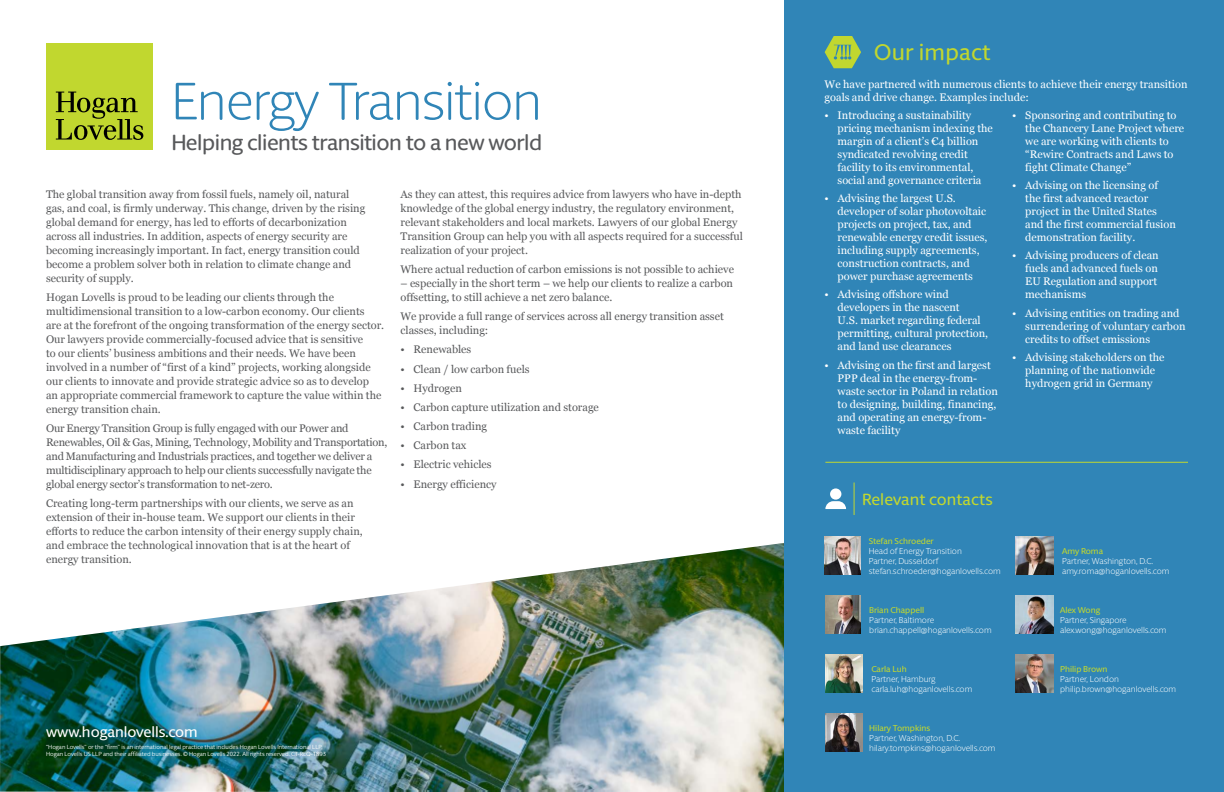
<style>
.page{position:relative;width:1224px;height:792px;background:#fff}
.page>*{position:absolute;margin:0;border:0;box-sizing:border-box;transform-origin:0 0}
.t1{font:300 53px "Berlingske Sans Round";letter-spacing:-.025em;color:#3085b7}
.t2{font:500 22.8px "Berlingske Sans Round";letter-spacing:.01em;color:#c1d72f}
.t3{font:500 21.9px "Berlingske Sans Round";letter-spacing:-.02em;color:#58595b}
.t4{font:500 16.4px "Berlingske Sans Round";letter-spacing:.005em;color:#c1d72f}
.t5{font:500 15px "Berlingske Sans Round";color:#fff}
.t6{font:11px/14px "Georgia";color:#58595b}
.t7{font:11px/13px "Georgia";color:#fff}
.t8{font:11px/14px "Georgia";letter-spacing:-.02em;color:#58595b}
.t9{font:300 8.6px/10.3px "Berlingske Sans Round";color:#fff}
.t10{font:500 8.6px "Berlingske Sans Round";color:#c1d72f}
.t11{font:6px/7px "Berlingske Sans Round";color:#fff}
</style>
<div class="page">
<img style="left:0;top:646px;width:784px;height:146px">
<img style="left:1px;top:543px;width:783px;height:103px">
<div style="left:784px;top:0;width:440px;height:792px;background:#3085b7"></div>
<div style="left:46px;top:43px;width:107px;height:107px;background:#c1d72f"></div>
<svg style="left:56px;top:92px;width:87px;height:48px"></svg>
<hr style="left:825px;top:462px;width:363px;height:1px;background:#c1d72f">
<hr style="left:854px;top:483px;width:1px;height:32px;background:#c1d72f">
<img style="left:825px;top:596px;width:36px;height:37px">
<img style="left:824px;top:537px;width:36px;height:37px">
<img style="left:825px;top:655px;width:38px;height:37px">
<img style="left:1016px;top:537px;width:38px;height:37px">
<img style="left:825px;top:714px;width:38px;height:37px">
<img style="left:1016px;top:596px;width:38px;height:37px">
<img style="left:1016px;top:655px;width:38px;height:37px">
<svg style="left:825px;top:488px;width:21px;height:21px"></svg>
<svg style="left:825px;top:36px;width:36px;height:32px"></svg>
<h1 class="t1" style="left:171px;top:65px;width:372px">Energy Transition</h1>
<h3 class="t3" style="left:171px;top:127px;width:372px">Helping clients transition to a new world</h3>
<p class="t6" style="left:46px;top:186px;width:321px">The global transition away from fossil fuels, namely oil, natural gas, and coal, is firmly underway. This change, driven by the rising global demand for energy, has led to efforts of decarbonization across all industries. In addition, aspects of energy security are becoming increasingly important. In fact, energy transition could become a problem solver both in relation to climate change and security of supply.</p>
<p class="t6" style="left:46px;top:290px;width:340px">Hogan Lovells is proud to be leading our clients through the multidimensional transition to a low-carbon economy. Our clients<br>are at the forefront of the ongoing transformation of the energy sector.<br>Our lawyers provide commercially-focused advice that is sensitive<br>to our clients’ business ambitions and their needs. We have been involved in a number of “first of a kind” projects, working alongside our clients to innovate and provide strategic advice so as to develop<br>an appropriate commercial framework to capture the value within the energy transition chain.</p>
<p class="t8" style="left:46px;top:421px;width:343px">Our Energy Transition Group is fully engaged with our Power and Renewables, Oil &amp; Gas, Mining, Technology, Mobility and Transportation, and Manufacturing and Industrials practices, and together we deliver a multidisciplinary approach to help our clients successfully navigate the global energy sector’s transformation to net-zero.</p>
<p class="t6" style="left:46px;top:496px;width:318px">Creating long-term partnerships with our clients, we serve as an extension of their in-house team. We support our clients in their efforts to reduce the carbon intensity of their energy supply chain, and embrace the technological innovation that is at the heart of energy transition.</p>
<p class="t6" style="left:401px;top:187px;width:344px">As they can attest, this requires advice from lawyers who have in-depth knowledge of the global energy industry, the regulatory environment, relevant stakeholders and local markets. Lawyers of our global Energy Transition Group can help you with all aspects required for a successful realization of your project.</p>
<p class="t6" style="left:401px;top:262px;width:335px">Where actual reduction of carbon emissions is not possible to achieve</p>
<p class="t6" style="left:401px;top:276px;width:334px">– especially in the short term – we help our clients to realize a carbon offsetting, to still achieve a net zero balance.</p>
<p class="t6" style="left:401px;top:309px;width:325px">We provide a full range of services across all energy transition asset classes, including:</p>
<p class="t6" style="left:401px;top:342px;width:72px">• Renewables</p>
<p class="t6" style="left:401px;top:361px;width:131px">• Clean / low carbon fuels</p>
<p class="t6" style="left:401px;top:380px;width:63px">• Hydrogen</p>
<p class="t6" style="left:401px;top:400px;width:200px">• Carbon capture utilization and storage</p>
<p class="t6" style="left:401px;top:419px;width:88px">• Carbon trading</p>
<p class="t6" style="left:401px;top:438px;width:67px">• Carbon tax</p>
<p class="t6" style="left:401px;top:457px;width:93px">• Electric vehicles</p>
<p class="t6" style="left:401px;top:476px;width:98px">• Energy efficiency</p>
<h3 class="t5" style="left:46px;top:721px;width:153px">www.hoganlovells.com</h3>
<p class="t11" style="left:46px;top:743px;width:281px">“Hogan Lovells” or the “firm” is an international legal practice that includes Hogan Lovells International LLP,<br>Hogan Lovells US LLP and their affiliated businesses. © Hogan Lovells 2022. All rights reserved. CT-REQ-1893</p>
<h2 class="t2" style="left:874px;top:36px;width:118px">Our impact</h2>
<p class="t7" style="left:825px;top:77px;width:364px">We have partnered with numerous clients to achieve their energy transition goals and drive change. Examples include:</p>
<p class="t7" style="left:838px;top:108px;width:157px;text-indent:-13px">• Introducing a sustainability pricing mechanism indexing the margin of a client’s €4 billion syndicated revolving credit facility to its environmental, social and governance criteria</p>
<p class="t7" style="left:838px;top:191px;width:151px;text-indent:-13px">• Advising the largest U.S. developer of solar photovoltaic projects on project, tax, and renewable energy credit issues, including supply agreements, construction contracts, and power purchase agreements</p>
<p class="t7" style="left:838px;top:288px;width:152px;text-indent:-13px">• Advising offshore wind developers in the nascent<br>U.S. market regarding federal permitting, cultural protection, and land use clearances</p>
<p class="t7" style="left:838px;top:358px;width:162px;text-indent:-13px">• Advising on the first and largest<br>PPP deal in the energy-from&shy;waste sector in Poland in relation to designing, building, financing, and operating an energy-from&shy;waste facility</p>
<p class="t7" style="left:1025px;top:108px;width:160px;text-indent:-13px">• Sponsoring and contributing to the Chancery Lane Project where we are working with clients to “Rewire Contracts and Laws to fight Climate Change”</p>
<p class="t7" style="left:1025px;top:178px;width:152px;text-indent:-13px">• Advising on the licensing of the first advanced reactor project in the United States and the first commercial fusion demonstration facility.</p>
<p class="t7" style="left:1025px;top:249px;width:135px;text-indent:-13px">• Advising producers of clean fuels and advanced fuels on<br>EU Regulation and support mechanisms</p>
<p class="t7" style="left:1025px;top:306px;width:162px;text-indent:-13px">• Advising entities on trading and surrendering of voluntary carbon credits to offset emissions</p>
<p class="t7" style="left:1012px;top:350px;width:154px;text-align:center">• Advising stakeholders on the planning of the nationwide hydrogen grid in Germany</p>
<h3 class="t4" style="left:862px;top:488px;width:132px">Relevant contacts</h3>
<p class="t10" style="left:869px;top:535px;width:67px">Stefan Schroeder</p>
<p class="t9" style="left:869px;top:545px;width:134px">Head of Energy Transition<br>Partner, Dusseldorf stefan.schroeder@hoganlovells.com</p>
<p class="t10" style="left:869px;top:604px;width:56px">Brian Chappell</p>
<p class="t9" style="left:869px;top:615px;width:124px">Partner, Baltimore brian.chappell@hoganlovells.com</p>
<p class="t10" style="left:871px;top:663px;width:37px">Carla Luh</p>
<p class="t9" style="left:871px;top:674px;width:103px">Partner, Hamburg carla.luh@hoganlovells.com</p>
<p class="t10" style="left:869px;top:722px;width:63px">Hilary Tompkins</p>
<p class="t9" style="left:869px;top:733px;width:128px">Partner, Washington, D.C. hilary.tompkins@hoganlovells.com</p>
<p class="t10" style="left:1062px;top:545px;width:42px">Amy Roma</p>
<p class="t9" style="left:1062px;top:556px;width:109px">Partner, Washington, D.C. amy.roma@hoganlovells.com</p>
<p class="t10" style="left:1060px;top:604px;width:42px">Alex Wong</p>
<p class="t9" style="left:1060px;top:615px;width:108px">Partner, Singapore alex.wong@hoganlovells.com</p>
<p class="t10" style="left:1060px;top:663px;width:49px">Philip Brown</p>
<p class="t9" style="left:1060px;top:674px;width:118px">Partner, London philip.brown@hoganlovells.com</p>
</div>
